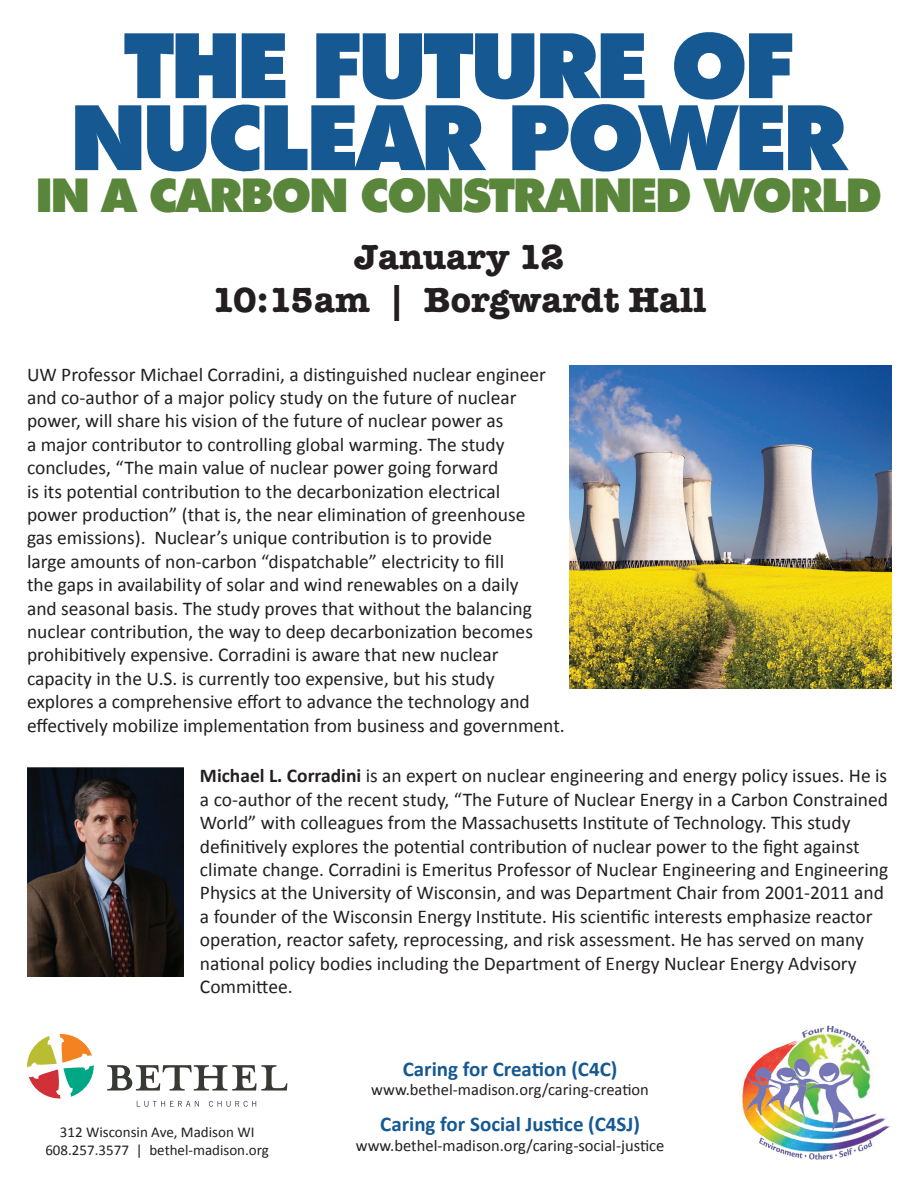
<style>
.page{position:relative;width:918px;height:1188px;background:#fff}
.page>*{position:absolute;margin:0;border:0;box-sizing:border-box;transform-origin:0 0}
.t1{font:800 90px/72px "Tempest";color:#165892;text-align:center}
.t2{font:800 46.5px "Tempest";color:#59863b}
.t3{font:700 36px/43.2px "American Typewriter";color:#231f20;text-align:center}
.t4{font:700 21px "Calibri";color:#165892}
.t5{font:19.5px/23.4px "Calibri";color:#231f20}
.t6{font:16.5px "Calibri";color:#231f20}
.t7{font:15px/18px "Calibri";color:#231f20;text-align:center}
.s1{font-weight:700}
</style>
<div class="page">
<img style="left:742px;top:1025px;width:148px;height:135px">
<svg style="left:27px;top:1034px;width:67px;height:65px"></svg>
<svg style="left:107px;top:1065px;width:180px;height:26px"></svg>
<svg style="left:137px;top:1101px;width:62px;height:6px"></svg>
<svg style="left:209px;top:1101px;width:47px;height:6px"></svg>
<img style="left:27px;top:768px;width:157px;height:208px">
<img style="left:569px;top:366px;width:323px;height:322px">
<h1 class="t1" style="left:72px;top:33px;width:775px">THE FUTURE OF<br>NUCLEAR POWER</h1>
<h2 class="t2" style="left:37px;top:172px;width:846px">IN A CARBON CONSTRAINED WORLD</h2>
<h3 class="t3" style="left:212px;top:233px;width:496px">January 12<br>10:15am | Borgwardt Hall</h3>
<p class="t5" style="left:27px;top:361px;width:539px">UW Professor Michael Corradini, a distinguished nuclear engineer and co-author of a major policy study on the future of nuclear power, will share his vision of the future of nuclear power as<br>a major contributor to controlling global warming. The study concludes, “The main value of nuclear power going forward<br>is its potential contribution to the decarbonization electrical<br>power production” (that is, the near elimination of greenhouse<br>gas emissions). Nuclear’s unique contribution is to provide<br>large amounts of non-carbon “dispatchable” electricity to fill<br>the gaps in availability of solar and wind renewables on a daily<br>and seasonal basis. The study proves that without the balancing nuclear contribution, the way to deep decarbonization becomes prohibitively expensive. Corradini is aware that new nuclear capacity in the U.S. is currently too expensive, but his study explores a comprehensive effort to advance the technology and effectively mobilize implementation from business and government.</p>
<p class="t5" style="left:200px;top:763px;width:690px"><span class="s1">Michael L. Corradini</span> is an expert on nuclear engineering and energy policy issues. He is a co-author of the recent study, “The Future of Nuclear Energy in a Carbon Constrained World” with colleagues from the Massachusetts Institute of Technology. This study definitively explores the potential contribution of nuclear power to the fight against climate change. Corradini is Emeritus Professor of Nuclear Engineering and Engineering Physics at the University of Wisconsin, and was Department Chair from 2001-2011 and a founder of the Wisconsin Energy Institute. His scientific interests emphasize reactor operation, reactor safety, reprocessing, and risk assessment. He has served on many national policy bodies including the Department of Energy Nuclear Energy Advisory Committee.</p>
<p class="t7" style="left:45px;top:1122px;width:225px">312 Wisconsin Ave, Madison WI<br>608.257.3577 | bethel-madison.org</p>
<p class="t4" style="left:403px;top:1054px;width:216px">Caring for Creation (C4C)</p>
<p class="t6" style="left:371px;top:1080px;width:279px">www.bethel-madison.org/caring-creation</p>
<p class="t4" style="left:380px;top:1110px;width:261px">Caring for Social Justice (C4SJ)</p>
<p class="t6" style="left:356px;top:1135px;width:310px">www.bethel-madison.org/caring-social-justice</p>
</div>
